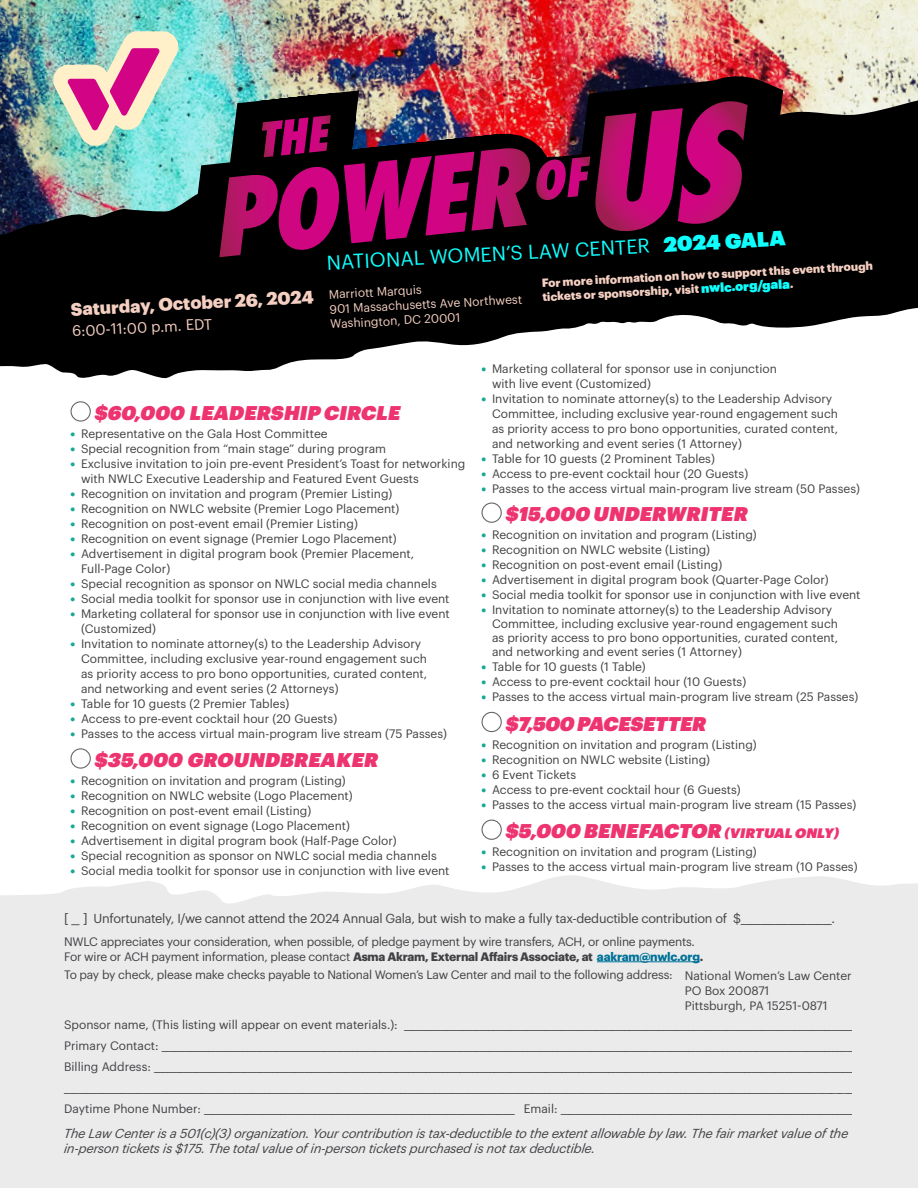
<style>
.page{position:relative;width:918px;height:1188px;background:#fff}
.page>*{position:absolute;margin:0;border:0;box-sizing:border-box;transform-origin:0 0}
.t1{font:19.8px "Graphik";color:#0fffff}
.t2{font:italic 19.5px "Graphik Super";color:#ee3470}
.t3{font:900 17.85px "Graphik";color:#f5d0c2}
.t4{font:14.85px "Graphik";color:#f5d0c2}
.t5{font:italic 12.75px/15px "Graphik";color:#414042}
.t6{font:12.75px "Graphik";letter-spacing:-.02em;color:#414042}
.t7{font:12px/15px "Graphik";color:#414042}
.t8{font:12px/15px "Graphik";letter-spacing:-.02em;color:#414042}
.t9{font:12px/14.7px "Graphik";color:#f5d0c2}
.t10{font:900 11.55px/14px "Graphik";color:#f5d0c2}
.s1{font-family:"Graphik Super";font-size:20.55px}
.s2{font-family:"Graphik Super";font-weight:400;font-size:12.75px;color:#0fffff}
.s3{font-family:"Graphik Super";color:#17a896}
.s4{font-size:13.5px}
.s5{font-family:"Gotham";font-size:13.5px}
.s6{font-weight:700}
.s7{font-weight:700;color:#007297}
</style>
<div class="page">
<div style="left:0;top:875px;width:918px;height:313px;background:#ebebec"></div>
<hr style="left:597px;top:961px;width:103px;height:1px;background:#007297">
<div style="left:853px;top:1006px;width:57px;height:146px;background:#ebebec"></div>
<div style="left:71px;top:401px;width:20px;height:21px;border:1px solid #000;border-radius:50%"></div>
<div style="left:71px;top:748px;width:20px;height:21px;border:1px solid #000;border-radius:50%"></div>
<img style="left:0;top:0;width:918px;height:91px">
<svg style="left:0;top:91px;width:918px;height:287px;fill:#000"></svg>
<img style="left:42px;top:19px;width:113px;height:132px">
<svg style="left:155px;top:0;width:441px;height:840px"></svg>
<img style="left:542px;top:34px;width:277px;height:278px">
<svg style="left:198px;top:242px;width:483px;height:110px"></svg>
<img style="left:199px;top:61px;width:556px;height:283px">
<h3 class="t3" style="left:70px;top:295px;width:245px;rotate:-3deg">Saturday, October 26, 2024</h3>
<p class="t4" style="left:72px;top:320px;width:142px;rotate:-3deg">6:00-11:00 p.m. EDT</p>
<h1 class="t1" style="left:326px;top:248px;width:461px;rotate:-3deg">NATIONAL WOMEN’S LAW CENTER <span class="s1">2024 GALA</span></h1>
<p class="t9" style="left:328px;top:286px;width:194px;rotate:-3deg">Marriott Marquis<br>901 Massachusetts Ave Northwest<br>Washington, DC 20001</p>
<p class="t10" style="left:541px;top:275px;width:333px;rotate:-3deg">For more information on how to support this event through tickets or sponsorship, visit <span class="s2">nwlc.org/gala</span>.</p>
<h2 class="t2" style="left:94px;top:398px;width:312px">$60,000 LEADERSHIP CIRCLE</h2>
<p class="t7" style="left:70px;top:425px;width:259px"><span class="s3">•</span> Representative on the Gala Host Committee</p>
<p class="t7" style="left:70px;top:440px;width:317px"><span class="s3">•</span> Special recognition from “main stage” during program</p>
<p class="t7" style="left:81px;top:455px;width:386px;text-indent:-10px"><span class="s3">•</span> Exclusive invitation to join pre-event President’s Toast for networking with NWLC Executive Leadership and Featured Event Guests</p>
<p class="t7" style="left:70px;top:485px;width:323px"><span class="s3">•</span> Recognition on invitation and program (Premier Listing)</p>
<p class="t7" style="left:70px;top:500px;width:330px"><span class="s3">•</span> Recognition on NWLC website (Premier Logo Placement)</p>
<p class="t7" style="left:70px;top:515px;width:289px"><span class="s3">•</span> Recognition on post-event email (Premier Listing)</p>
<p class="t7" style="left:70px;top:530px;width:328px"><span class="s3">•</span> Recognition on event signage (Premier Logo Placement)</p>
<p class="t7" style="left:81px;top:545px;width:335px;text-indent:-10px"><span class="s3">•</span> Advertisement in digital program book (Premier Placement,<br>Full-Page Color)</p>
<p class="t7" style="left:70px;top:575px;width:368px"><span class="s3">•</span> Special recognition as sponsor on NWLC social media channels</p>
<p class="t7" style="left:70px;top:590px;width:381px"><span class="s3">•</span> Social media toolkit for sponsor use in conjunction with live event</p>
<p class="t7" style="left:81px;top:605px;width:370px;text-indent:-10px"><span class="s3">•</span> Marketing collateral for sponsor use in conjunction with live event (Customized)</p>
<p class="t7" style="left:81px;top:635px;width:348px;text-indent:-10px"><span class="s3">•</span> Invitation to nominate attorney(s) to the Leadership Advisory Committee, including exclusive year-round engagement such as priority access to pro bono opportunities, curated content, and networking and event series (2 Attorneys)</p>
<p class="t7" style="left:70px;top:695px;width:220px"><span class="s3">•</span> Table for 10 guests (2 Premier Tables)</p>
<p class="t7" style="left:70px;top:710px;width:268px"><span class="s3">•</span> Access to pre-event cocktail hour (20 Guests)</p>
<p class="t7" style="left:70px;top:725px;width:378px"><span class="s3">•</span> Passes to the access virtual main-program live stream (75 Passes)</p>
<h2 class="t2" style="left:94px;top:745px;width:290px">$35,000 GROUNDBREAKER</h2>
<p class="t7" style="left:70px;top:772px;width:277px"><span class="s3">•</span> Recognition on invitation and program (Listing)</p>
<p class="t7" style="left:70px;top:787px;width:284px"><span class="s3">•</span> Recognition on NWLC website (Logo Placement)</p>
<p class="t7" style="left:70px;top:802px;width:242px"><span class="s3">•</span> Recognition on post-event email (Listing)</p>
<p class="t7" style="left:70px;top:817px;width:281px"><span class="s3">•</span> Recognition on event signage (Logo Placement)</p>
<p class="t7" style="left:70px;top:832px;width:328px"><span class="s3">•</span> Advertisement in digital program book (Half-Page Color)</p>
<p class="t7" style="left:70px;top:847px;width:368px"><span class="s3">•</span> Special recognition as sponsor on NWLC social media channels</p>
<p class="t7" style="left:70px;top:862px;width:381px"><span class="s3">•</span> Social media toolkit for sponsor use in conjunction with live event</p>
<p class="t7" style="left:492px;top:360px;width:286px;text-indent:-10px"><span class="s3">•</span> Marketing collateral for sponsor use in conjunction with live event (Customized)</p>
<p class="t7" style="left:492px;top:390px;width:348px;text-indent:-10px"><span class="s3">•</span> Invitation to nominate attorney(s) to the Leadership Advisory Committee, including exclusive year-round engagement such as priority access to pro bono opportunities, curated content, and networking and event series (1 Attorney)</p>
<p class="t7" style="left:482px;top:450px;width:235px"><span class="s3">•</span> Table for 10 guests (2 Prominent Tables)</p>
<p class="t7" style="left:482px;top:465px;width:268px"><span class="s3">•</span> Access to pre-event cocktail hour (20 Guests)</p>
<p class="t7" style="left:482px;top:480px;width:380px"><span class="s3">•</span> Passes to the access virtual main-program live stream (50 Passes)</p>
<h2 class="t2" style="left:505px;top:499px;width:248px">$15,000 UNDERWRITER</h2>
<p class="t7" style="left:482px;top:526px;width:277px"><span class="s3">•</span> Recognition on invitation and program (Listing)</p>
<p class="t7" style="left:482px;top:541px;width:230px"><span class="s3">•</span> Recognition on NWLC website (Listing)</p>
<p class="t7" style="left:482px;top:556px;width:242px"><span class="s3">•</span> Recognition on post-event email (Listing)</p>
<p class="t7" style="left:482px;top:571px;width:349px"><span class="s3">•</span> Advertisement in digital program book (Quarter-Page Color)</p>
<p class="t7" style="left:482px;top:586px;width:381px"><span class="s3">•</span> Social media toolkit for sponsor use in conjunction with live event</p>
<p class="t7" style="left:492px;top:602px;width:348px;line-height:13.8px;text-indent:-10px"><span class="s3">•</span> Invitation to nominate attorney(s) to the Leadership Advisory Committee, including exclusive year-round engagement such as priority access to pro bono opportunities, curated content, and networking and event series (1 Attorney)</p>
<p class="t7" style="left:482px;top:658px;width:166px"><span class="s3">•</span> Table for 10 guests (1 Table)</p>
<p class="t7" style="left:482px;top:673px;width:266px"><span class="s3">•</span> Access to pre-event cocktail hour (10 Guests)</p>
<p class="t7" style="left:482px;top:688px;width:378px"><span class="s3">•</span> Passes to the access virtual main-program live stream (25 Passes)</p>
<h2 class="t2" style="left:505px;top:708px;width:207px">$7,500 PACESETTER</h2>
<p class="t7" style="left:482px;top:736px;width:277px"><span class="s3">•</span> Recognition on invitation and program (Listing)</p>
<p class="t7" style="left:482px;top:751px;width:230px"><span class="s3">•</span> Recognition on NWLC website (Listing)</p>
<p class="t7" style="left:482px;top:766px;width:96px"><span class="s3">•</span> 6 Event Tickets</p>
<p class="t7" style="left:482px;top:781px;width:261px"><span class="s3">•</span> Access to pre-event cocktail hour (6 Guests)</p>
<p class="t7" style="left:482px;top:796px;width:376px"><span class="s3">•</span> Passes to the access virtual main-program live stream (15 Passes)</p>
<h2 class="t2" style="left:505px;top:816px;width:338px">$5,000 BENEFACTOR <span class="s4">(VIRTUAL ONLY)</span></h2>
<p class="t7" style="left:482px;top:844px;width:277px"><span class="s3">•</span> Recognition on invitation and program (Listing)</p>
<p class="t7" style="left:482px;top:859px;width:378px"><span class="s3">•</span> Passes to the access virtual main-program live stream (10 Passes)</p>
<p class="t6" style="left:64px;top:909px;width:773px">[ <span class="s5">_</span> ] Unfortunately, I/we cannot attend the 2024 Annual Gala, but wish to make a fully tax-deductible contribution of $___________________.</p>
<p class="t8" style="left:64px;top:933px;width:641px">NWLC appreciates your consideration, when possible, of pledge payment by wire transfers, ACH, or online payments.<br>For wire or ACH payment information, please contact <span class="s6">Asma Akram, External Affairs Associate, at</span> <span class="s7">aakram@nwlc.org</span><span class="s6">.</span></p>
<p class="t8" style="left:685px;top:966px;width:168px;line-height:16.2px;text-indent:-621px">To pay by check, please make checks payable to National Women’s Law Center and mail to the following address: National Women’s Law Center<br>PO Box 200871</p>
<p class="t7" style="left:685px;top:998px;width:144px">Pittsburgh, PA 15251-0871</p>
<p class="t7" style="left:64px;top:1013px;width:809px;line-height:21px">Sponsor name, (This listing will appear on event materials.): _____________________________________________________________________________________________________________ Primary Contact: ______________________________________________________________________________________________________________________________________________________________________ Billing Address: ________________________________________________________________________________________________________________________________________________________________________ ____________________________________________________________________________________________________________________________________________________________________________________________ Daytime Phone Number: _________________________________________________________________________ Email: _________________________________________________________________________</p>
<p class="t5" style="left:64px;top:1125px;width:788px">The Law Centeris a 501(c)(3) organization.Yourcontribution is tax-deductible to the extentallowable by law.The fairmarketvalue of the in-person tickets is $175.The totalvalue of in-person tickets purchased is nottax deductible.</p>
</div>
